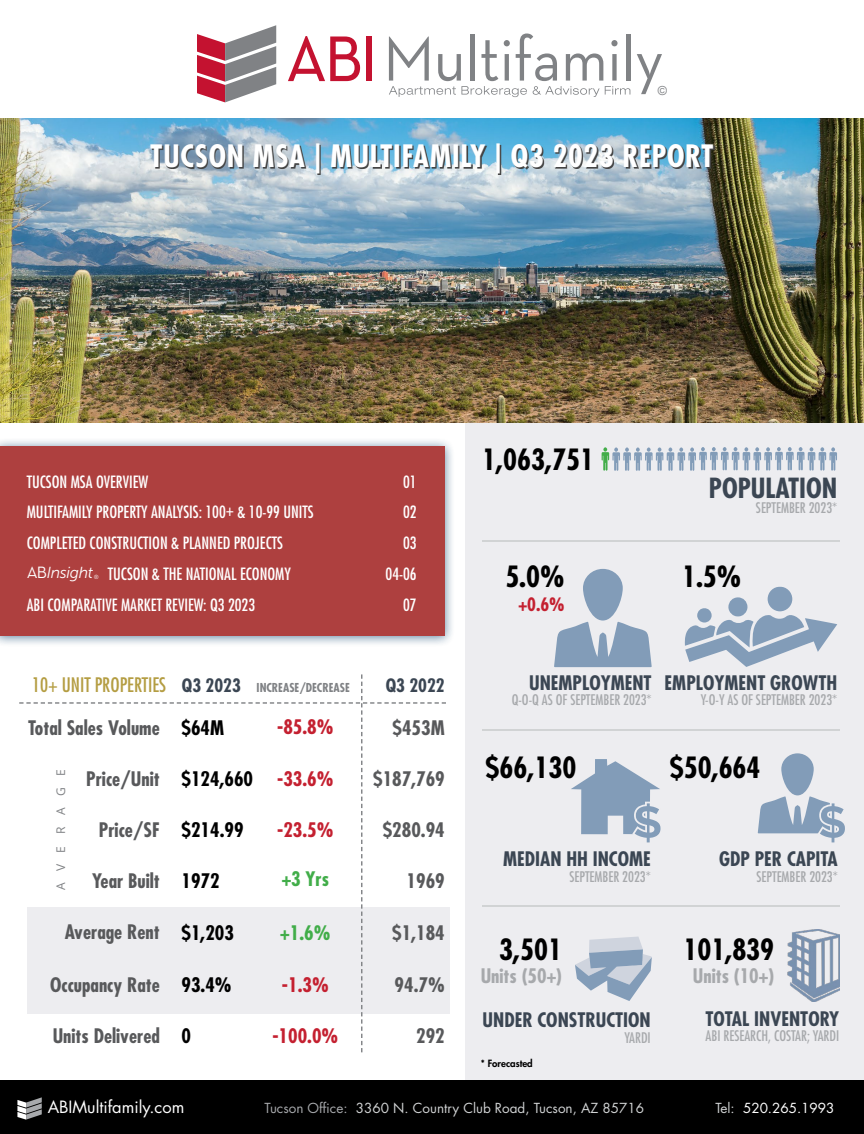
<style>
.page{position:relative;width:864px;height:1134px;background:#fff}
.page>*{position:absolute;margin:0;border:0;box-sizing:border-box;transform-origin:0 0}
.t1{font:700 condensed 30px "Futura Std";letter-spacing:.025em;color:#fff}
.t2{font:700 condensed 28.5px "Futura Std";color:#000}
.t3{font:700 condensed 27px "Futura Std";color:#3b4653}
.t4{font:700 condensed 19.5px "Futura Std";color:#58595b}
.t5{font:700 condensed 19.5px "Futura Std";color:#3b4653}
.t6{font:700 condensed 19.5px "Futura Std";color:#000}
.t7{font:700 condensed 19.5px "Futura Std";color:#c42030}
.t8{font:700 condensed 19.5px "Futura Std";color:#a7a9ac}
.t9{font:condensed 19.5px "Futura Std";color:#b49d42}
.t10{font:700 condensed 19.5px "Futura Std";color:#41ad49}
.t11{font:700 condensed 18px "Futura Std";color:#3b4653}
.t12{font:700 condensed 18px "Futura Std";color:#c42030}
.t13{font:condensed 16.5px "Futura Std";color:#fff}
.t14{font:16.5px "Futura Std";color:#fff}
.t15{font:italic 15.9px "Museo Sans 300";letter-spacing:-.025em;color:#fff}
.t16{font:condensed 14.25px "Futura Std";color:#a7a9ac}
.t17{font:13.5px "Futura Std";color:#d1d3d4}
.t18{font:13.5px "Futura Std";color:#fff}
.t19{font:12.45px "Arial";color:#808285}
.t20{font:700 condensed 12px "Futura Std";color:#808285}
.t21{font:12px "Open Sans";letter-spacing:.965em;color:#808285}
.t22{font:800 9.75px "Futura Std";color:#000}
.t23{font:italic 6px "Museo Sans 300";color:#fff}
.s1{font-family:"Neutra Text";font-style:normal;font-size:16.65px}
.s2{color:#a7a9ac}
.s3{color:#d1d3d4}
</style>
<div class="page">
<div style="left:465px;top:414px;width:399px;height:683px;background:#ededf0"></div>
<svg style="left:288px;top:36px;width:72px;height:45px"></svg>
<div style="left:366px;top:37px;width:6px;height:44px;background:#c41230"></div>
<svg style="left:637px;top:54px;width:25px;height:40px"></svg>
<svg style="left:197px;top:25px;width:79px;height:77px"></svg>
<svg style="left:389px;top:34px;width:241px;height:63px"></svg>
<hr style="left:482px;top:540px;width:357px;height:1px;background:#d1d3d4">
<hr style="left:482px;top:729px;width:357px;height:2px;background:#d1d3d4">
<hr style="left:482px;top:906px;width:357px;height:1px;background:#d1d3d4">
<svg style="left:602px;top:447px;width:235px;height:24px"></svg>
<svg style="left:575px;top:937px;width:77px;height:64px"></svg>
<img style="left:787px;top:930px;width:52px;height:71px">
<div style="left:583px;top:569px;width:40px;height:52px;background:#829cb8;border-radius:20px"></div>
<svg style="left:554px;top:622px;width:98px;height:45px"></svg>
<div style="left:768px;top:586px;width:24px;height:25px;background:#829cb8;border-radius:50%"></div>
<svg style="left:685px;top:615px;width:152px;height:52px"></svg>
<div style="left:728px;top:597px;width:20px;height:20px;background:#829cb8;border-radius:50%"></div>
<div style="left:697px;top:608px;width:15px;height:15px;background:#829cb8;border-radius:50%"></div>
<svg style="left:571px;top:759px;width:90px;height:84px"></svg>
<div style="left:781px;top:753px;width:33px;height:42px;background:#829cb8;border-radius:16px"></div>
<svg style="left:758px;top:796px;width:87px;height:47px"></svg>
<svg style="left:19px;top:674px;width:427px;height:378px"></svg>
<img style="left:0;top:119px;width:864px;height:304px">
<div style="left:0;top:437px;width:456px;height:210px;background:#0d426d;opacity:.75"></div>
<div style="left:0;top:446px;width:445px;height:189px;background:#ae403f"></div>
<svg style="left:152px;top:145px;width:563px;height:30px;background:#7c93a0"></svg>
<div style="left:0;top:1080px;width:864px;height:54px;background:#000"></div>
<svg style="left:17px;top:1097px;width:25px;height:23px"></svg>
<p class="t19" style="left:658px;top:82px;width:11px">©</p>
<h1 class="t1" style="left:150px;top:138px;width:565px">TUCSON MSA | MULTIFAMILY | Q3 2023 REPORT</h1>
<p class="t13" style="left:27px;top:472px;width:123px">TUCSON MSA OVERVIEW</p>
<p class="t13" style="left:403px;top:472px;width:15px">01</p>
<p class="t13" style="left:27px;top:502px;width:289px">MULTIFAMILY PROPERTY ANALYSIS: 100+ &amp; 10-99 UNITS</p>
<p class="t13" style="left:403px;top:502px;width:15px">02</p>
<p class="t13" style="left:27px;top:533px;width:258px">COMPLETED CONSTRUCTION &amp; PLANNED PROJECTS</p>
<p class="t13" style="left:403px;top:533px;width:15px">03</p>
<p class="t13" style="left:108px;top:564px;width:185px">TUCSON &amp; THE NATIONAL ECONOMY</p>
<p class="t13" style="left:386px;top:564px;width:33px">04-06</p>
<p class="t13" style="left:27px;top:595px;width:230px">ABI COMPARATIVE MARKET REVIEW: Q3 2023</p>
<p class="t13" style="left:403px;top:595px;width:15px">07</p>
<p class="t15" style="left:27px;top:564px;width:68px"><span class="s1">AB</span>Insight</p>
<p class="t23" style="left:94px;top:574px;width:6px">®</p>
<p class="t9" style="left:32px;top:673px;width:136px">10+ UNIT PROPERTIES</p>
<p class="t4" style="left:28px;top:715px;width:133px">Total Sales Volume</p>
<p class="t4" style="left:86px;top:766px;width:75px">Price/Unit</p>
<p class="t4" style="left:99px;top:818px;width:62px">Price/SF</p>
<p class="t4" style="left:92px;top:869px;width:69px">Year Built</p>
<p class="t21" style="left:53px;top:890px;width:123px;rotate:-90deg">AVERAGE</p>
<p class="t11" style="left:182px;top:674px;width:60px">Q3 2023</p>
<p class="t6" style="left:182px;top:715px;width:44px">$64M</p>
<p class="t6" style="left:182px;top:766px;width:73px">$124,660</p>
<p class="t6" style="left:182px;top:818px;width:64px">$214.99</p>
<p class="t6" style="left:182px;top:869px;width:40px">1972</p>
<p class="t20" style="left:257px;top:680px;width:95px">INCREASE/DECREASE</p>
<p class="t7" style="left:277px;top:715px;width:58px">-85.8%</p>
<p class="t7" style="left:277px;top:766px;width:58px">-33.6%</p>
<p class="t7" style="left:277px;top:817px;width:58px">-23.5%</p>
<p class="t10" style="left:282px;top:867px;width:49px">+3 Yrs</p>
<p class="t11" style="left:386px;top:674px;width:60px">Q3 2022</p>
<p class="t4" style="left:392px;top:715px;width:54px">$453M</p>
<p class="t4" style="left:373px;top:766px;width:73px">$187,769</p>
<p class="t4" style="left:383px;top:818px;width:64px">$280.94</p>
<p class="t4" style="left:407px;top:869px;width:40px">1969</p>
<p class="t6" style="left:182px;top:921px;width:54px">$1,203</p>
<p class="t6" style="left:182px;top:972px;width:52px">93.4%</p>
<p class="t4" style="left:392px;top:921px;width:54px">$1,184</p>
<p class="t4" style="left:65px;top:920px;width:97px">Average Rent</p>
<p class="t10" style="left:280px;top:921px;width:52px">+1.6%</p>
<p class="t4" style="left:50px;top:972px;width:111px">Occupancy Rate</p>
<p class="t4" style="left:395px;top:972px;width:52px">94.7%</p>
<p class="t7" style="left:282px;top:972px;width:48px">-1.3%</p>
<p class="t4" style="left:53px;top:1023px;width:109px">Units Delivered</p>
<p class="t6" style="left:182px;top:1024px;width:11px">0</p>
<p class="t7" style="left:272px;top:1023px;width:67px">-100.0%</p>
<p class="t4" style="left:416px;top:1024px;width:30px">292</p>
<h2 class="t2" style="left:482px;top:441px;width:113px">1,063,751</h2>
<h2 class="t2" style="left:505px;top:559px;width:61px">5.0%</h2>
<p class="t12" style="left:518px;top:593px;width:48px">+0.6%</p>
<h3 class="t3" style="left:709px;top:471px;width:130px">POPULATION</h3>
<p class="t16" style="left:756px;top:500px;width:83px">SEPTEMBER 2023*</p>
<h2 class="t2" style="left:682px;top:559px;width:61px">1.5%</h2>
<p class="t5" style="left:529px;top:670px;width:124px">UNEMPLOYMENT</p>
<p class="t16" style="left:512px;top:692px;width:142px">Q-O-Q AS OF SEPTEMBER 2023*</p>
<p class="t5" style="left:665px;top:670px;width:174px">EMPLOYMENT GROWTH</p>
<p class="t16" style="left:701px;top:692px;width:138px">Y-O-Y AS OF SEPTEMBER 2023*</p>
<h2 class="t2" style="left:486px;top:750px;width:92px">$66,130</h2>
<h2 class="t2" style="left:670px;top:750px;width:92px">$50,664</h2>
<p class="t5" style="left:503px;top:847px;width:149px">MEDIAN HH INCOME</p>
<p class="t16" style="left:569px;top:868px;width:83px">SEPTEMBER 2023*</p>
<p class="t5" style="left:719px;top:847px;width:120px">GDP PER CAPITA</p>
<p class="t16" style="left:757px;top:868px;width:83px">SEPTEMBER 2023*</p>
<h2 class="t2" style="left:499px;top:932px;width:64px">3,501</h2>
<p class="t8" style="left:481px;top:964px;width:83px">Units (50+)</p>
<h2 class="t2" style="left:683px;top:932px;width:92px">101,839</h2>
<p class="t8" style="left:693px;top:964px;width:83px">Units (10+)</p>
<p class="t5" style="left:483px;top:1008px;width:170px">UNDER CONSTRUCTION</p>
<p class="t16" style="left:624px;top:1029px;width:28px">YARDI</p>
<p class="t5" style="left:706px;top:1006px;width:135px">TOTAL INVENTORY</p>
<p class="t16" style="left:706px;top:1027px;width:135px">ABI RESEARCH, COSTAR; YARDI</p>
<p class="t22" style="left:481px;top:1057px;width:53px">* Forecasted</p>
<p class="t14" style="left:48px;top:1097px;width:138px">ABIMultifamily.com</p>
<p class="t17" style="left:264px;top:1100px;width:381px"><span class="s2">Tucson Office:</span> 3360 N. Country Club Road, Tucson, AZ 85716</p>
<p class="t18" style="left:715px;top:1100px;width:121px"><span class="s3">Tel:</span> 520.265.1993</p>
</div>
